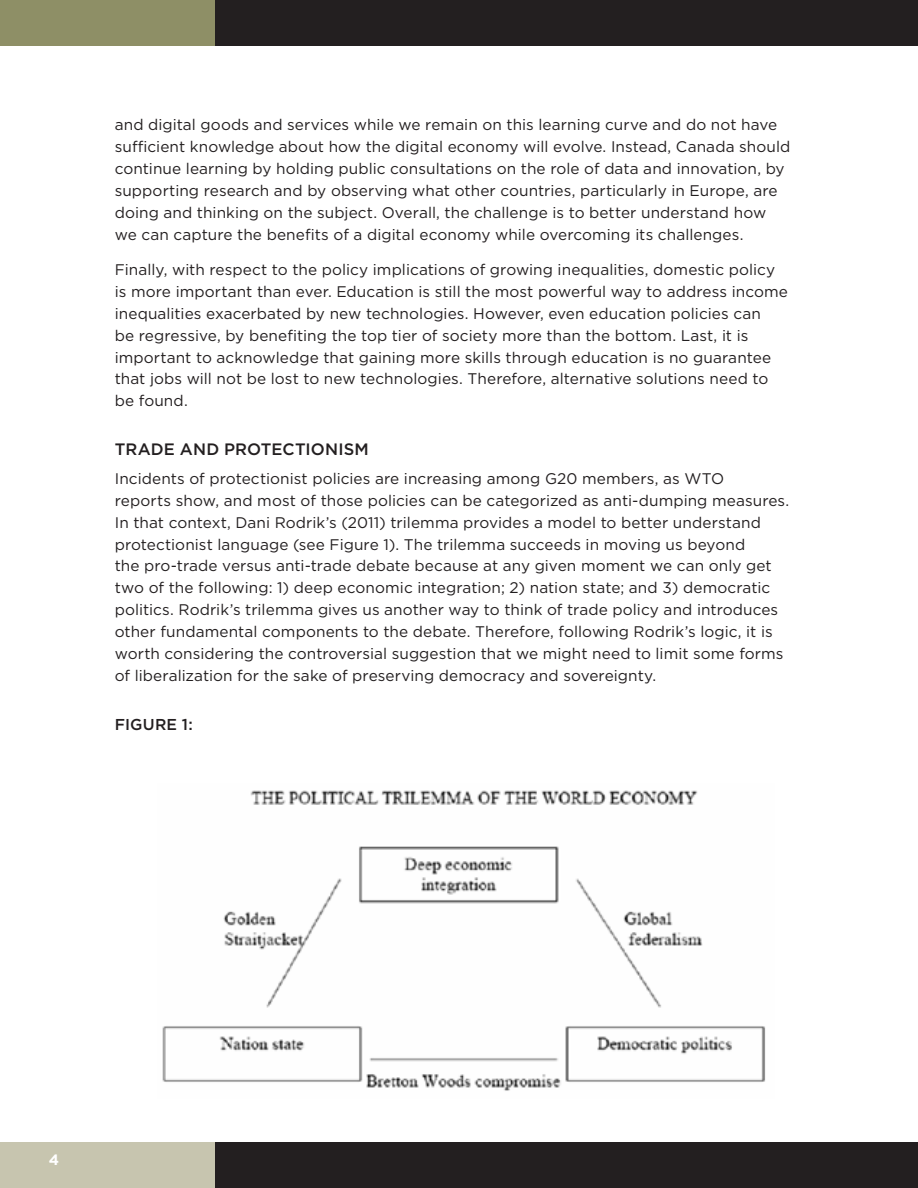
<style>
.page{position:relative;width:918px;height:1188px;background:#fff}
.page>*{position:absolute;margin:0;border:0;box-sizing:border-box;transform-origin:0 0}
.Heading_2{font:500 16.5px "Gotham";letter-spacing:.005em;color:#231f20}
.Table_Heading{font:500 15.75px "Gotham";letter-spacing:.015em;color:#231f20}
.Body{font:15.3px/21.9px "Gotham";letter-spacing:.005em;color:#231f20}
.t1{font:700 15px "Gotham";color:#fff}
</style>
<div class="page">
<div style="left:0;top:1143px;width:215px;height:45px;background:#c7c5af"></div>
<div style="left:0;top:0;width:215px;height:45px;background:#8e8f66"></div>
<div style="left:215px;top:1143px;width:703px;height:45px;background:#231f20"></div>
<div style="left:215px;top:0;width:703px;height:45px;background:#231f20"></div>
<img style="left:162px;top:790px;width:604px;height:301px">
<p class="Body" style="left:115px;top:113px;width:677px">and digital goods and services while we remain on this learning curve and do not have sufficient knowledge about how the digital economy will evolve. Instead, Canada should continue learning by holding public consultations on the role of data and innovation, by supporting research and by observing what other countries, particularly in Europe, are doing and thinking on the subject. Overall, the challenge is to better understand how we can capture the benefits of a digital economy while overcoming its challenges.</p>
<p class="Body" style="left:115px;top:258px;width:675px">Finally, with respect to the policy implications of growing inequalities, domestic policy is more important than ever. Education is still the most powerful way to address income inequalities exacerbated by new technologies. However, even education policies can<br>be regressive, by benefiting the top tier of society more than the bottom. Last, it is important to acknowledge that gaining more skills through education is no guarantee that jobs will not be lost to new technologies. Therefore, alternative solutions need to be found.</p>
<p class="Heading_2" style="left:115px;top:439px;width:256px">TRADE AND PROTECTIONISM</p>
<p class="Body" style="left:115px;top:467px;width:676px">Incidents of protectionist policies are increasing among G20 members, as WTO<br>reports show, and most of those policies can be categorized as anti-dumping measures.<br>In that context, Dani Rodrik’s (2011) trilemma provides a model to better understand protectionist language (see Figure 1). The trilemma succeeds in moving us beyond<br>the pro-trade versus anti-trade debate because at any given moment we can only get two of the following: 1) deep economic integration; 2) nation state; and 3) democratic politics. Rodrik’s trilemma gives us another way to think of trade policy and introduces other fundamental components to the debate. Therefore, following Rodrik’s logic, it is worth considering the controversial suggestion that we might need to limit some forms of liberalization for the sake of preserving democracy and sovereignty.</p>
<p class="Table_Heading" style="left:115px;top:715px;width:80px">FIGURE 1:</p>
<p class="t1" style="left:49px;top:1150px;width:12px">4</p>
</div>
